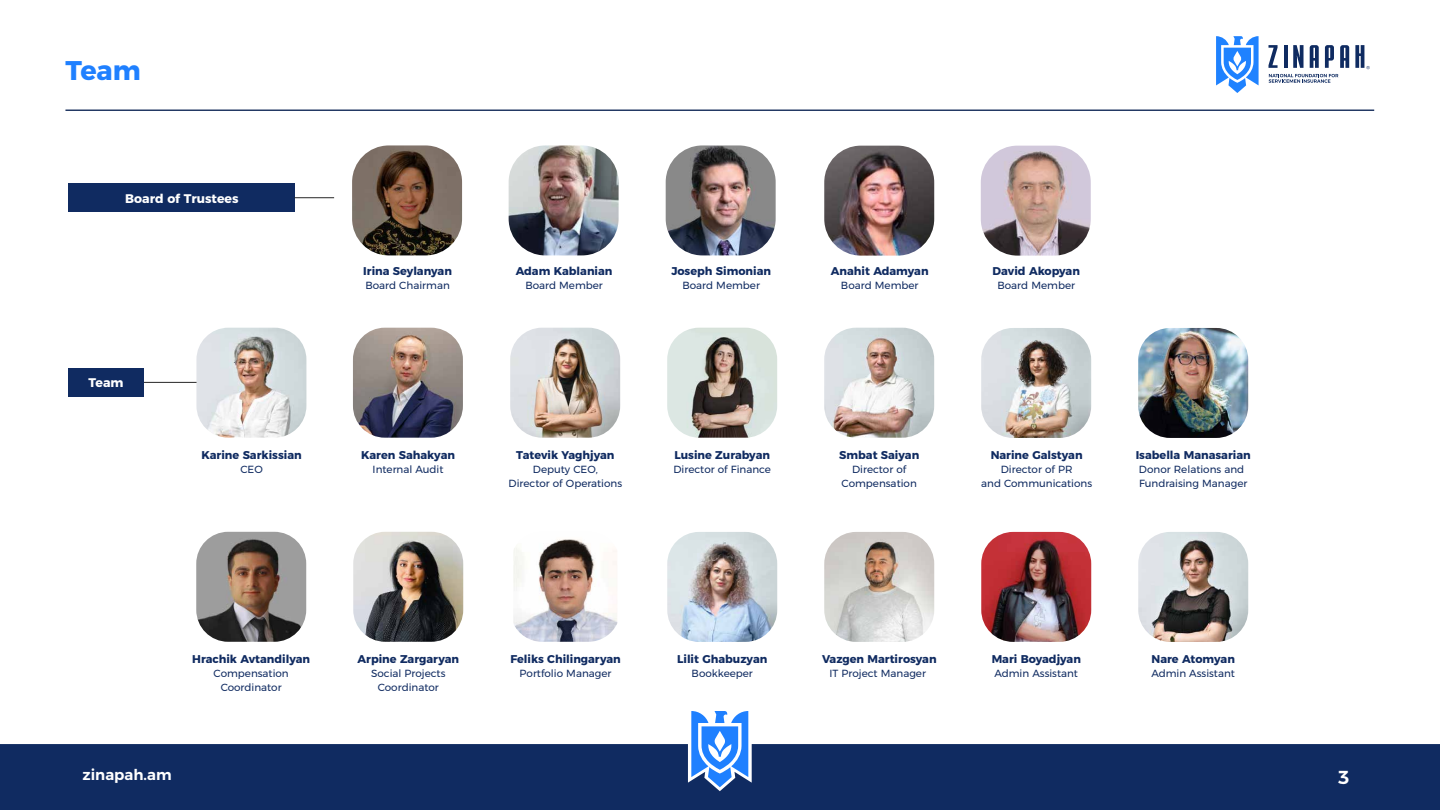
<style>
.page{position:relative;width:1440px;height:810px;background:#fff}
.page>*{position:absolute;margin:0;border:0;box-sizing:border-box;transform-origin:0 0}
.t1{font:700 27px "Montserratarm";color:#1f80ff}
.t2{font:600 18.75px "Montserratarm";color:#fff}
.t3{font:600 15px "Montserratarm";color:#fff}
.t4{font:700 12.52px "Montserratarm";color:#fff}
.t5{font:700 11.25px "Montserratarm";color:#102b61}
.t6{font:10.35px/14px "Montserratarm";color:#102b61;text-align:center}
</style>
<div class="page">
<hr style="left:65px;top:110px;width:1309px;height:1px;background:#233964">
<svg style="left:691px;top:711px;width:57px;height:33px"></svg>
<div style="left:0;top:744px;width:1440px;height:66px;background:#102b61"></div>
<img style="left:196px;top:328px;width:110px;height:110px">
<img style="left:510px;top:328px;width:110px;height:110px">
<img style="left:667px;top:328px;width:110px;height:110px">
<img style="left:824px;top:328px;width:110px;height:110px">
<img style="left:981px;top:328px;width:110px;height:110px">
<img style="left:1138px;top:328px;width:110px;height:110px">
<img style="left:196px;top:532px;width:110px;height:110px">
<img style="left:353px;top:532px;width:110px;height:110px">
<img style="left:513px;top:539px;width:104px;height:103px">
<img style="left:824px;top:532px;width:110px;height:110px">
<img style="left:981px;top:532px;width:110px;height:110px">
<img style="left:1138px;top:532px;width:110px;height:110px">
<img style="left:667px;top:532px;width:110px;height:110px">
<img style="left:353px;top:328px;width:110px;height:110px">
<img style="left:352px;top:145px;width:110px;height:110px">
<img style="left:509px;top:145px;width:110px;height:110px">
<img style="left:666px;top:145px;width:110px;height:110px">
<img style="left:824px;top:146px;width:110px;height:110px">
<img style="left:981px;top:146px;width:110px;height:110px">
<hr style="left:77px;top:382px;width:120px;height:1px;background:#262626">
<div style="left:69px;top:368px;width:75px;height:29px;background:#102b61"></div>
<div style="left:69px;top:184px;width:226px;height:28px;background:#102b61"></div>
<hr style="left:294px;top:198px;width:40px;height:1px;background:#262626">
<svg style="left:1269px;top:74px;width:69px;height:9px"></svg>
<svg style="left:1216px;top:36px;width:43px;height:57px"></svg>
<svg style="left:1269px;top:45px;width:9px;height:23px"></svg>
<hr style="left:1284px;top:45px;width:3px;height:23px;background:#0f2b61">
<svg style="left:1293px;top:45px;width:11px;height:23px"></svg>
<svg style="left:1310px;top:45px;width:9px;height:23px"></svg>
<svg style="left:1325px;top:45px;width:9px;height:23px"></svg>
<svg style="left:1340px;top:45px;width:9px;height:23px"></svg>
<svg style="left:1355px;top:45px;width:15px;height:24px"></svg>
<h1 class="t1" style="left:66px;top:49px;width:77px">Team</h1>
<p class="t4" style="left:125px;top:188px;width:115px">Board of Trustees</p>
<p class="t4" style="left:89px;top:373px;width:36px">Team</p>
<p class="t5" style="left:201px;top:446px;width:102px">Karine Sarkissian</p>
<p class="t6" style="left:240px;top:462px;width:24px">CEO</p>
<p class="t5" style="left:363px;top:262px;width:90px">Irina Seylanyan</p>
<p class="t6" style="left:365px;top:278px;width:86px">Board Chairman</p>
<p class="t5" style="left:516px;top:262px;width:98px">Adam Kablanian</p>
<p class="t6" style="left:525px;top:278px;width:79px">Board Member</p>
<p class="t5" style="left:671px;top:262px;width:101px">Joseph Simonian</p>
<p class="t6" style="left:682px;top:278px;width:79px">Board Member</p>
<p class="t5" style="left:831px;top:262px;width:99px">Anahit Adamyan</p>
<p class="t6" style="left:841px;top:278px;width:79px">Board Member</p>
<p class="t5" style="left:993px;top:262px;width:89px">David Akopyan</p>
<p class="t6" style="left:998px;top:278px;width:79px">Board Member</p>
<p class="t5" style="left:361px;top:446px;width:96px">Karen Sahakyan</p>
<p class="t6" style="left:373px;top:462px;width:72px">Internal Audit</p>
<p class="t5" style="left:516px;top:446px;width:100px">Tatevik Yaghjyan</p>
<p class="t6" style="left:509px;top:462px;width:115px">Deputy CEO,<br>Director of Operations</p>
<p class="t5" style="left:674px;top:446px;width:97px">Lusine Zurabyan</p>
<p class="t6" style="left:674px;top:462px;width:99px">Director of Finance</p>
<p class="t5" style="left:839px;top:446px;width:81px">Smbat Saiyan</p>
<p class="t6" style="left:842px;top:462px;width:77px">Director of<br>Compensation</p>
<p class="t5" style="left:991px;top:446px;width:93px">Narine Galstyan</p>
<p class="t6" style="left:981px;top:463px;width:112px">Director of PR<br>and Communications</p>
<p class="t5" style="left:1136px;top:446px;width:117px">Isabella Manasarian</p>
<p class="t6" style="left:1139px;top:463px;width:110px;text-align:left">Donor Relations and<br>Fundraising Manager</p>
<p class="t5" style="left:192px;top:650px;width:119px">Hrachik Avtandilyan</p>
<p class="t6" style="left:214px;top:666px;width:77px">Compensation<br>Coordinator</p>
<p class="t5" style="left:358px;top:650px;width:103px">Arpine Zargaryan</p>
<p class="t6" style="left:371px;top:666px;width:76px">Social Projects<br>Coordinator</p>
<p class="t5" style="left:510px;top:650px;width:112px">Feliks Chilingaryan</p>
<p class="t6" style="left:520px;top:666px;width:93px">Portfolio Manager</p>
<p class="t5" style="left:677px;top:650px;width:92px">Lilit Ghabuzyan</p>
<p class="t6" style="left:692px;top:666px;width:63px">Bookkeeper</p>
<p class="t5" style="left:822px;top:650px;width:116px">Vazgen Martirosyan</p>
<p class="t6" style="left:830px;top:666px;width:98px">IT Project Manager</p>
<p class="t5" style="left:992px;top:650px;width:91px">Mari Boyadjyan</p>
<p class="t6" style="left:995px;top:666px;width:85px">Admin Assistant</p>
<p class="t5" style="left:1152px;top:650px;width:85px">Nare Atomyan</p>
<p class="t6" style="left:1151px;top:666px;width:85px">Admin Assistant</p>
<h3 class="t3" style="left:83px;top:763px;width:91px">zinapah.am</h3>
<h2 class="t2" style="left:1338px;top:763px;width:13px">3</h2>
</div>
